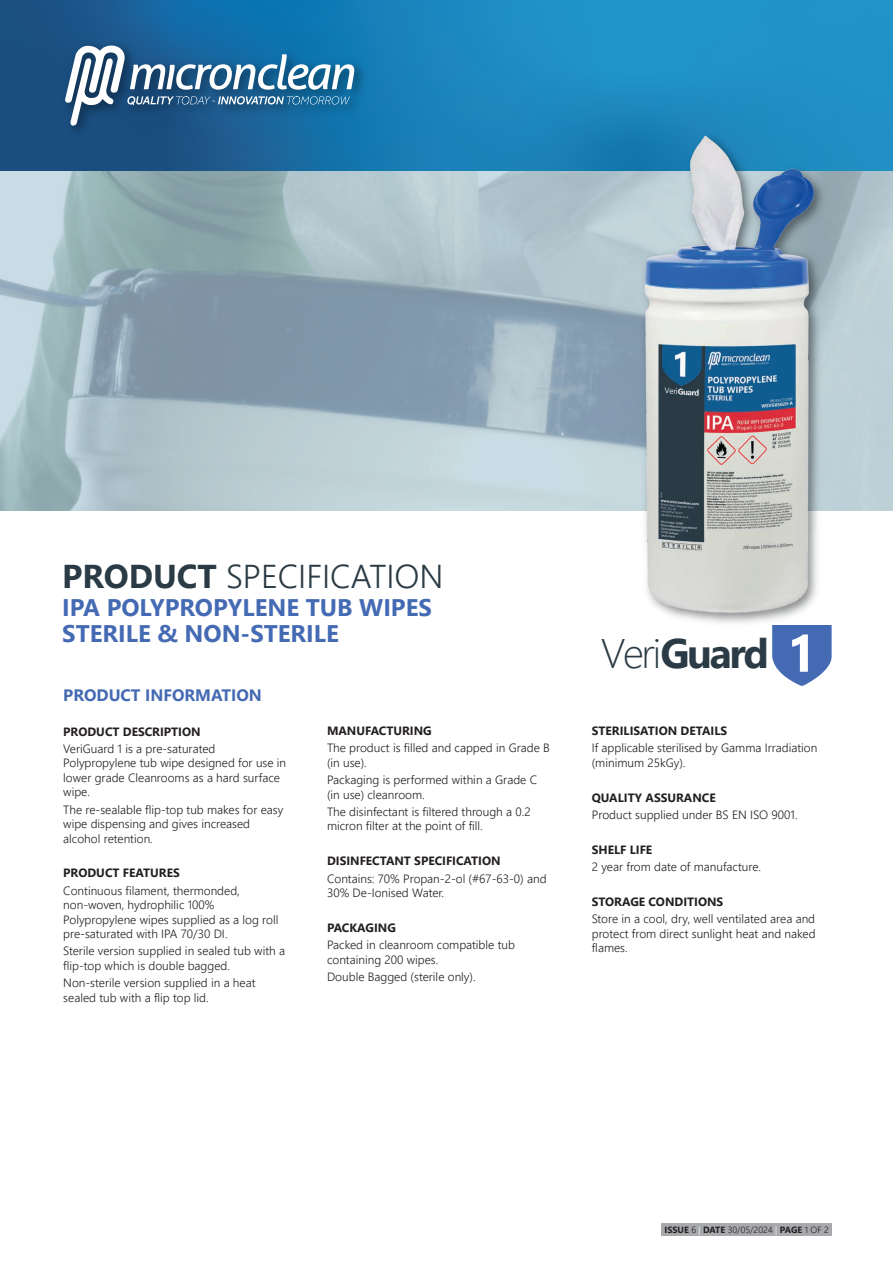
<style>
.page{position:relative;width:893px;height:1263px;background:#fff}
.page>*{position:absolute;margin:0;border:0;box-sizing:border-box;transform-origin:0 0}
.t1{font:700 41.25px "Segoe UI";letter-spacing:-.06em;color:#2a3b46}
.t2{font:300 33px "Segoe UI";color:#2a3b46}
.t3{font:700 24px/25.5px "Segoe UI";color:#446ab3}
.t4{font:700 16.5px "Segoe UI";color:#446ab3}
.t5{font:300 12px/14.4px "Segoe UI";color:#231f20}
.t6{font:700 12px "Segoe UI";color:#231f20}
.t7{font:300 9px "Segoe UI";color:#231f20}
.s1{font-weight:700}
.s2{font-weight:300}
.s3{font-size:52.05px;color:#fff}
.s4{color:#fff}
</style>
<div class="page">
<svg style="left:0;top:170px;width:893px;height:340px;background:#a3b9c3"></svg>
<svg style="left:0;top:0;width:893px;height:170px;background:#1b7fb4"></svg>
<img style="left:56px;top:37px;width:315px;height:106px">
<svg style="left:65px;top:45px;width:289px;height:81px"></svg>
<div style="left:662px;top:1223px;width:170px;height:13px;background:#a8a9ad"></div>
<img style="left:636px;top:128px;width:195px;height:495px">
<img style="left:631px;top:134px;width:191px;height:487px">
<svg style="left:772px;top:625px;width:60px;height:61px"></svg>
<h2 class="t2" style="left:62px;top:545px;width:383px"><span class="s1">PRODUCT</span> SPECIFICATION</h2>
<h3 class="t3" style="left:62px;top:593px;width:371px">IPA POLYPROPYLENE TUB WIPES<br>STERILE &amp; NON-STERILE</h3>
<h3 class="t4" style="left:63px;top:679px;width:200px">PRODUCT INFORMATION</h3>
<p class="t6" style="left:63px;top:720px;width:139px">PRODUCT DESCRIPTION</p>
<p class="t5" style="left:63px;top:740px;width:224px">VeriGuard 1 is a pre-saturated<br>Polypropylene tub wipe designed for use in lower grade Cleanrooms as a hard surface wipe.</p>
<p class="t5" style="left:63px;top:801px;width:222px">The re-sealable flip-top tub makes for easy wipe dispensing and gives increased alcohol retention.</p>
<p class="t6" style="left:63px;top:862px;width:118px">PRODUCT FEATURES</p>
<p class="t5" style="left:63px;top:882px;width:217px">Continuous filament, thermonded, non-woven, hydrophilic 100% Polypropylene wipes supplied as a log roll pre-saturated with IPA 70/30 DI .</p>
<p class="t5" style="left:63px;top:943px;width:223px">Sterile version supplied in sealed tub with a flip-top which is double bagged.</p>
<p class="t5" style="left:63px;top:974px;width:194px">Non-sterile version supplied in a heat sealed tub with a flip top lid.</p>
<p class="t6" style="left:327px;top:719px;width:106px">MANUFACTURING</p>
<p class="t5" style="left:327px;top:740px;width:224px">The product is filled and capped in Grade B (in use).</p>
<p class="t5" style="left:327px;top:772px;width:212px">Packaging is performed within a Grade C (in use) cleanroom.</p>
<p class="t5" style="left:327px;top:803px;width:205px">The disinfectant is filtered through a 0.2 micron filter at the point of fill.</p>
<p class="t6" style="left:327px;top:850px;width:175px">DISINFECTANT SPECIFICATION</p>
<p class="t5" style="left:327px;top:870px;width:221px">Contains: 70% Propan-2-ol (#67-63-0) and<br>30% De-Ionised Water.</p>
<p class="t6" style="left:327px;top:916px;width:70px">PACKAGING</p>
<p class="t5" style="left:327px;top:937px;width:189px">Packed in cleanroom compatible tub containing 200 wipes.</p>
<p class="t5" style="left:327px;top:968px;width:150px">Double Bagged (sterile only).</p>
<h1 class="t1" style="left:601px;top:614px;width:217px"><span class="s2">Veri</span>Guard <span class="s3">1</span></h1>
<p class="t6" style="left:592px;top:719px;width:137px">STERILISATION DETAILS</p>
<p class="t5" style="left:592px;top:740px;width:227px">If applicable sterilised by Gamma Irradiation (minimum 25kGy).</p>
<p class="t6" style="left:592px;top:786px;width:125px">QUALITY ASSURANCE</p>
<p class="t5" style="left:592px;top:806px;width:207px">Product supplied under BS EN ISO 9001.</p>
<p class="t6" style="left:592px;top:838px;width:62px">SHELF LIFE</p>
<p class="t5" style="left:592px;top:859px;width:171px">2 year from date of manufacture.</p>
<p class="t6" style="left:592px;top:890px;width:133px">STORAGE CONDITIONS</p>
<p class="t5" style="left:592px;top:911px;width:225px;text-align:justify">Store in a cool, dry, well ventilated area and protect from direct sunlight heat and naked flames.</p>
<p class="t7" style="left:665px;top:1221px;width:166px"><span class="s1">ISSUE</span> 6 <span class="s4">|</span> <span class="s1">DATE</span> 30/05/2024 <span class="s4">|</span> <span class="s1">PAGE</span> 1 OF 2</p>
</div>
